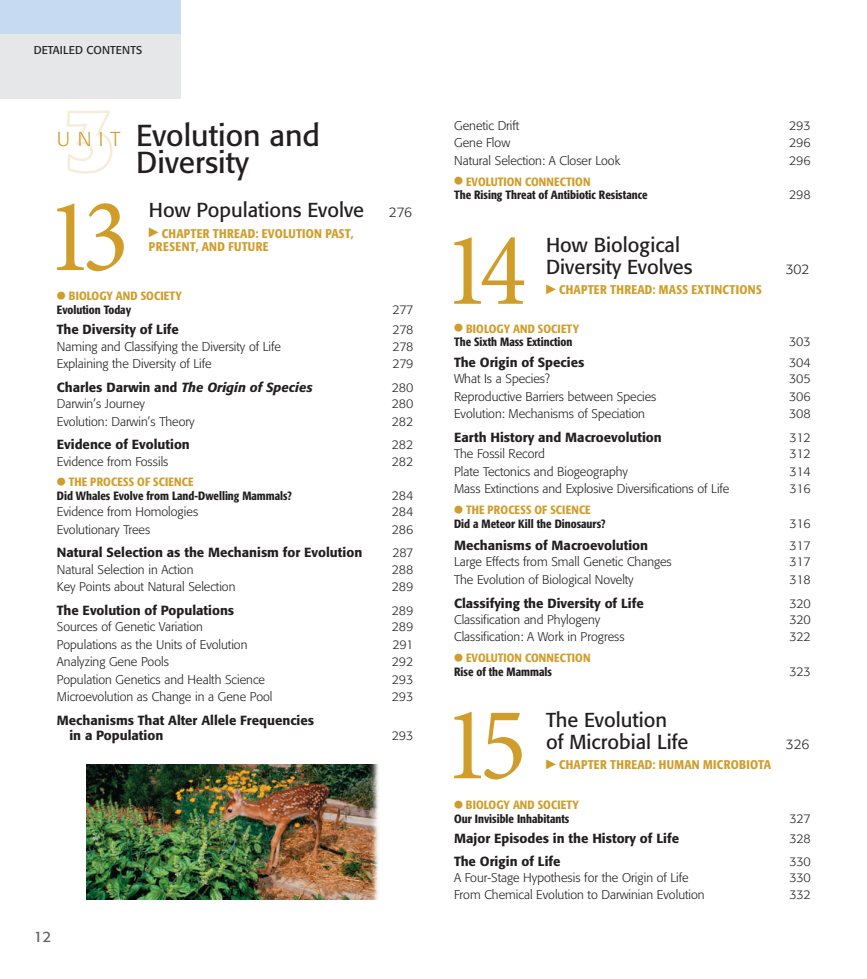
<style>
.page{position:relative;width:867px;height:979px;background:#fff}
.page>*{position:absolute;margin:0;border:0;box-sizing:border-box;transform-origin:0 0}
.t1{font:condensed 105px "Minion Pro";color:#d09d2a}
.t2{font:30px/27.5px "Formata";color:#231f20;text-align:center}
.t3{font:20px/22.5px "Formata";color:#231f20}
.t4{font:15px "Formata";color:#636366}
.t5{font:300 13.75px "Formata";letter-spacing:-.02em;color:#231f20}
.t6{font:500 13.12px/15px "Formata";color:#231f20}
.t7{font:italic 500 13.12px "Formata";color:#231f20}
.t8{font:300 12.5px "Formata";color:#231f20}
.t9{font:500 condensed 12.5px "Formata";letter-spacing:.025em;color:#d09d2a}
.t10{font:500 condensed 11.88px/13.8px "Formata";color:#231f20}
.t11{font:500 condensed 11.88px/13.8px "Formata";color:#d09d2a}
.t12{font:11.25px "Formata";letter-spacing:.015em;color:#231f20}
.s1{font-weight:300;font-size:20px;color:#d09d2a}
.s2{font-weight:300;font-size:13.75px}
.s3{font-family:"Universal Std Newswith Comm Pi";font-weight:400;font-stretch:normal;font-size:10px}
.s4{color:#231f20}
.s5{font-style:normal}
.s6{font-family:"Universal Std Newswith Comm Pi";font-weight:400;font-stretch:normal;font-size:10px;color:#d09d2a}
.s7{color:#d09d2a}
</style>
<div class="page">
<div style="left:0;top:0;width:180px;height:98px;background:#e6e7e9"></div>
<div style="left:0;top:0;width:180px;height:34px;background:#c6dbf1"></div>
<svg style="left:67px;top:110px;width:46px;height:64px"></svg>
<img style="left:87px;top:764px;width:292px;height:135px">
<p class="t12" style="left:34px;top:43px;width:110px">detailed contents</p>
<h2 class="t2" style="left:57px;top:121px;width:264px"><span class="s1">U N I T</span> Evolution and<br>Diversity</h2>
<h3 class="t3" style="left:149px;top:199px;width:265px">How Populations Evolve <span class="s2">276</span></h3>
<p class="t9" style="left:149px;top:225px;width:206px"><sup>▶</sup> CHAPTER THREAD: EVOLUTION PAST,</p>
<h1 class="t1" style="left:46px;top:174px;width:84px">13</h1>
<p class="t9" style="left:149px;top:239px;width:121px">PRESENT, AND FUTURE</p>
<p class="t11" style="left:57px;top:289px;width:126px"><span class="s3">●</span> BIOLOGY AND SOCIETY<br><span class="s4">Evolution Today</span></p>
<p class="t8" style="left:392px;top:302px;width:23px">277</p>
<p class="t6" style="left:57px;top:322px;width:123px">The Diversity of Life</p>
<p class="t8" style="left:392px;top:322px;width:23px">278</p>
<p class="t8" style="left:57px;top:339px;width:226px">Naming and Classifying the Diversity of Life</p>
<p class="t8" style="left:392px;top:339px;width:23px">278</p>
<p class="t8" style="left:57px;top:356px;width:156px">Explaining the Diversity of Life</p>
<p class="t8" style="left:392px;top:356px;width:23px">279</p>
<p class="t7" style="left:57px;top:379px;width:257px"><span class="s5">Charles Darwin and</span> The Origin of Species</p>
<p class="t8" style="left:391px;top:380px;width:23px">280</p>
<p class="t8" style="left:57px;top:396px;width:90px">Darwin’s Journey</p>
<p class="t8" style="left:391px;top:396px;width:23px">280</p>
<p class="t8" style="left:57px;top:414px;width:139px">Evolution: Darwin’s Theory</p>
<p class="t8" style="left:391px;top:414px;width:23px">282</p>
<p class="t6" style="left:57px;top:437px;width:134px">Evidence of Evolution</p>
<p class="t8" style="left:391px;top:437px;width:23px">282</p>
<p class="t8" style="left:57px;top:454px;width:113px">Evidence from Fossils</p>
<p class="t8" style="left:391px;top:454px;width:23px">282</p>
<p class="t10" style="left:57px;top:475px;width:236px"><span class="s6">●</span> <span class="s7">THE PROCESS OF SCIENCE<br></span>Did Whales Evolve from Land-Dwelling Mammals?</p>
<p class="t8" style="left:391px;top:488px;width:23px">284</p>
<p class="t8" style="left:57px;top:504px;width:143px">Evidence from Homologies</p>
<p class="t8" style="left:391px;top:504px;width:23px">284</p>
<p class="t8" style="left:57px;top:522px;width:95px">Evolutionary Trees</p>
<p class="t8" style="left:391px;top:522px;width:23px">286</p>
<p class="t6" style="left:57px;top:545px;width:307px">Natural Selection as the Mechanism for Evolution</p>
<p class="t8" style="left:392px;top:546px;width:23px">287</p>
<p class="t8" style="left:57px;top:562px;width:138px">Natural Selection in Action</p>
<p class="t8" style="left:391px;top:562px;width:23px">288</p>
<p class="t8" style="left:57px;top:579px;width:180px">Key Points about Natural Selection</p>
<p class="t8" style="left:391px;top:579px;width:23px">289</p>
<p class="t6" style="left:57px;top:603px;width:179px">The Evolution of Populations</p>
<p class="t8" style="left:391px;top:603px;width:23px">289</p>
<p class="t8" style="left:57px;top:619px;width:147px">Sources of Genetic Variation</p>
<p class="t8" style="left:391px;top:619px;width:23px">289</p>
<p class="t8" style="left:57px;top:637px;width:192px">Populations as the Units of Evolution</p>
<p class="t8" style="left:392px;top:637px;width:23px">291</p>
<p class="t8" style="left:57px;top:654px;width:114px">Analyzing Gene Pools</p>
<p class="t8" style="left:391px;top:654px;width:23px">292</p>
<p class="t8" style="left:57px;top:672px;width:209px">Population Genetics and Health Science</p>
<p class="t8" style="left:391px;top:672px;width:23px">293</p>
<p class="t8" style="left:57px;top:689px;width:217px">Microevolution as Change in a Gene Pool</p>
<p class="t8" style="left:391px;top:689px;width:23px">293</p>
<p class="t6" style="left:69px;top:713px;width:246px;text-indent:-12px">Mechanisms That Alter Allele Frequencies in a Population</p>
<p class="t8" style="left:391px;top:728px;width:23px">293</p>
<p class="t4" style="left:34px;top:928px;width:19px">12</p>
<p class="t8" style="left:454px;top:118px;width:67px">Genetic Drift</p>
<p class="t8" style="left:788px;top:118px;width:23px">293</p>
<p class="t8" style="left:454px;top:136px;width:57px">Gene Flow</p>
<p class="t8" style="left:788px;top:136px;width:23px">296</p>
<p class="t8" style="left:454px;top:153px;width:167px">Natural Selection: A Closer Look</p>
<p class="t8" style="left:788px;top:153px;width:23px">296</p>
<p class="t10" style="left:454px;top:174px;width:195px"><span class="s6">●</span> <span class="s7">EVOLUTION CONNECTION<br></span>The Rising Threat of Antibiotic Resistance</p>
<p class="t8" style="left:788px;top:188px;width:23px">298</p>
<h3 class="t3" style="left:546px;top:233px;width:148px">How Biological<br>Diversity Evolves</h3>
<h1 class="t1" style="left:443px;top:207px;width:84px">14</h1>
<p class="t10" style="left:454px;top:321px;width:126px"><span class="s6">●</span> <span class="s7">BIOLOGY AND SOCIETY<br></span>The Sixth Mass Extinction</p>
<p class="t9" style="left:546px;top:282px;width:217px"><sup>▶</sup> CHAPTER THREAD: MASS EXTINCTIONS</p>
<p class="t5" style="left:785px;top:261px;width:25px">302</p>
<p class="t8" style="left:788px;top:334px;width:23px">303</p>
<p class="t6" style="left:454px;top:355px;width:132px">The Origin of Species</p>
<p class="t8" style="left:788px;top:355px;width:23px">304</p>
<p class="t8" style="left:454px;top:371px;width:97px">What Is a Species?</p>
<p class="t8" style="left:788px;top:371px;width:23px">305</p>
<p class="t8" style="left:454px;top:389px;width:204px">Reproductive Barriers between Species</p>
<p class="t8" style="left:788px;top:389px;width:23px">306</p>
<p class="t8" style="left:454px;top:406px;width:192px">Evolution: Mechanisms of Speciation</p>
<p class="t8" style="left:788px;top:406px;width:23px">308</p>
<p class="t6" style="left:454px;top:430px;width:209px">Earth History and Macroevolution</p>
<p class="t8" style="left:789px;top:430px;width:23px">312</p>
<p class="t8" style="left:454px;top:446px;width:92px">The Fossil Record</p>
<p class="t8" style="left:789px;top:446px;width:23px">312</p>
<p class="t8" style="left:454px;top:464px;width:175px">Plate Tectonics and Biogeography</p>
<p class="t8" style="left:789px;top:464px;width:23px">314</p>
<p class="t8" style="left:454px;top:481px;width:277px">Mass Extinctions and Explosive Diversifications of Life</p>
<p class="t8" style="left:789px;top:481px;width:23px">316</p>
<p class="t10" style="left:454px;top:503px;width:153px"><span class="s6">●</span> <span class="s7">THE PROCESS OF SCIENCE<br></span>Did a Meteor Kill the Dinosaurs?</p>
<p class="t8" style="left:789px;top:516px;width:23px">316</p>
<p class="t6" style="left:454px;top:538px;width:195px">Mechanisms of Macroevolution</p>
<p class="t8" style="left:789px;top:538px;width:23px">317</p>
<p class="t8" style="left:454px;top:554px;width:219px">Large Effects from Small Genetic Changes</p>
<p class="t8" style="left:789px;top:554px;width:23px">317</p>
<p class="t8" style="left:454px;top:572px;width:181px">The Evolution of Biological Novelty</p>
<p class="t8" style="left:789px;top:572px;width:23px">318</p>
<p class="t6" style="left:454px;top:595px;width:191px">Classifying the Diversity of Life</p>
<p class="t8" style="left:789px;top:596px;width:23px">320</p>
<p class="t8" style="left:454px;top:612px;width:148px">Classification and Phylogeny</p>
<p class="t8" style="left:789px;top:612px;width:23px">320</p>
<p class="t8" style="left:454px;top:629px;width:172px">Classification: A Work in Progress</p>
<p class="t8" style="left:789px;top:629px;width:23px">322</p>
<p class="t11" style="left:454px;top:651px;width:138px"><span class="s3">●</span> EVOLUTION CONNECTION<br><span class="s4">Rise of the Mammals</span></p>
<p class="t8" style="left:789px;top:664px;width:23px">323</p>
<h3 class="t3" style="left:546px;top:708px;width:144px">The Evolution of Microbial Life</h3>
<h1 class="t1" style="left:443px;top:682px;width:84px">15</h1>
<p class="t10" style="left:454px;top:797px;width:126px"><span class="s6">●</span> <span class="s7">BIOLOGY AND SOCIETY<br></span>Our Invisible Inhabitants</p>
<p class="t9" style="left:546px;top:757px;width:226px"><sup>▶</sup> CHAPTER THREAD: HUMAN MICROBIOTA</p>
<p class="t5" style="left:785px;top:736px;width:25px">326</p>
<p class="t8" style="left:789px;top:811px;width:23px">327</p>
<p class="t6" style="left:454px;top:831px;width:226px">Major Episodes in the History of Life</p>
<p class="t8" style="left:789px;top:831px;width:23px">328</p>
<p class="t6" style="left:454px;top:853px;width:108px">The Origin of Life</p>
<p class="t8" style="left:789px;top:854px;width:23px">330</p>
<p class="t8" style="left:454px;top:870px;width:236px">A Four-Stage Hypothesis for the Origin of Life</p>
<p class="t8" style="left:789px;top:870px;width:23px">330</p>
<p class="t8" style="left:454px;top:887px;width:252px">From Chemical Evolution to Darwinian Evolution</p>
<p class="t8" style="left:789px;top:887px;width:23px">332</p>
</div>
